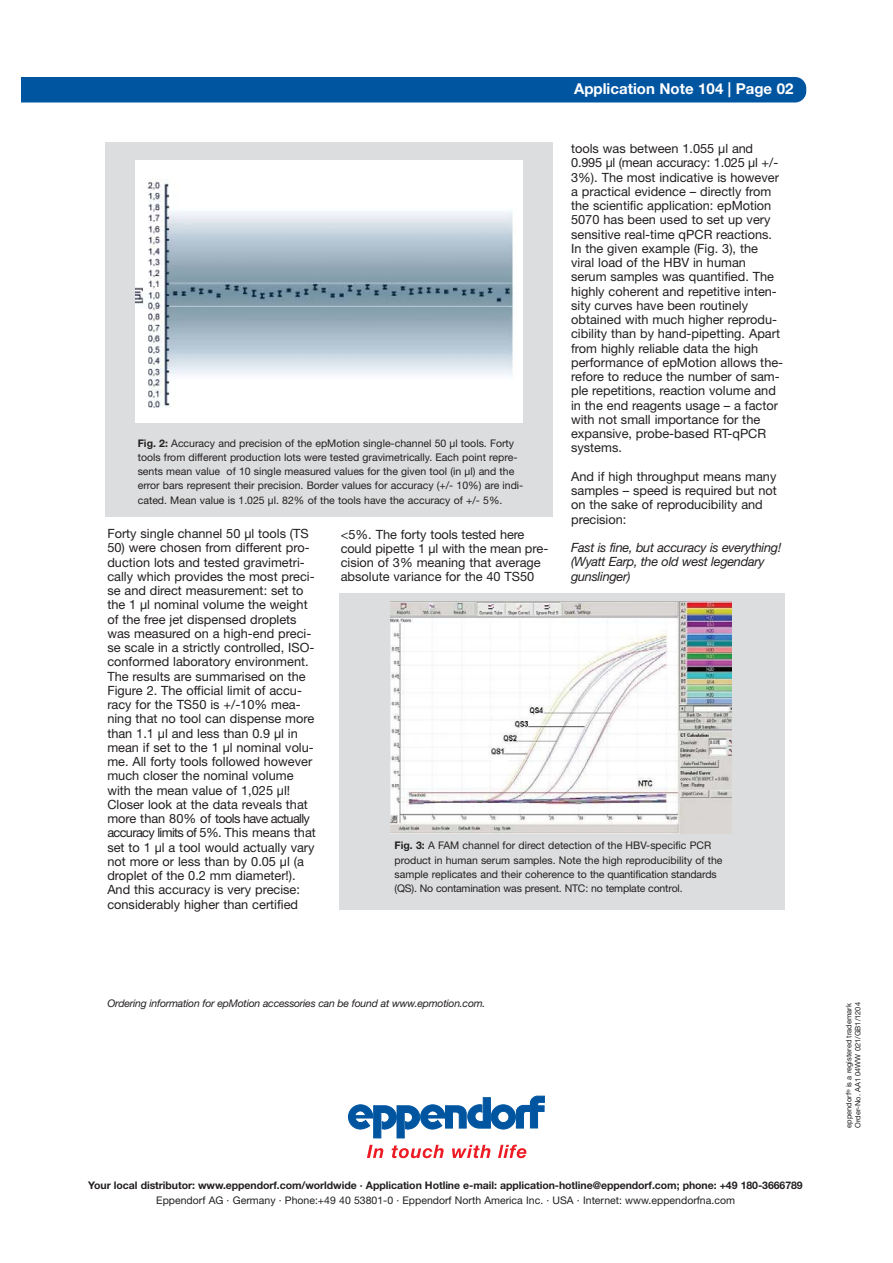
<style>
.page{position:relative;width:893px;height:1263px;background:#fff}
.page>*{position:absolute;margin:0;border:0;box-sizing:border-box;transform-origin:0 0}
.t1{font:700 15px "Helvetica Neue";color:#fff}
.t2{font:12.75px/14.2px "Helvetica Neue";color:#231f20}
.t3{font:italic 12.75px/14.2px "Helvetica Neue";letter-spacing:-.025em;color:#231f20}
.t4{font:10.5px/14.2px "Helvetica Neue";color:#231f20}
.t5{font:700 10.5px "Helvetica Neue";letter-spacing:-.005em;color:#231f20}
.t6{font:italic 10.5px "Helvetica Neue";letter-spacing:-.025em;color:#231f20}
.t7{font:7.5px/9px "Helvetica Neue";color:#231f20}
.s1{font-weight:700}
</style>
<div class="page">
<div style="left:339px;top:593px;width:446px;height:316px;background:#dcddde"></div>
<svg style="left:367px;top:1145px;width:16px;height:13px"></svg>
<svg style="left:391px;top:1145px;width:52px;height:13px"></svg>
<svg style="left:452px;top:1145px;width:38px;height:13px"></svg>
<svg style="left:498px;top:1145px;width:28px;height:13px"></svg>
<svg style="left:348px;top:1096px;width:196px;height:42px"></svg>
<img style="left:390px;top:601px;width:341px;height:232px">
<div style="left:21px;top:77px;width:785px;height:26px;background:#0055a1"></div>
<div style="left:106px;top:143px;width:447px;height:374px;background:#dcddde"></div>
<div style="left:136px;top:160px;width:387px;height:262px;background:#fff"></div>
<img style="left:136px;top:179px;width:377px;height:229px">
<p class="t1" style="left:574px;top:83px;width:221px">Application Note 104 | Page 02</p>
<p class="t2" style="left:571px;top:143px;width:213px">tools was between 1.055 µl and 0.995 µl (mean accuracy: 1.025 µl +/- 3%). The most indicative is however a practical evidence – directly from the scientific application: epMotion 5070 has been used to set up very sensitive real-time qPCR reactions.<br>In the given example (Fig. 3), the viral load of the HBV in human serum samples was quantified. The highly coherent and repetitive inten&shy;sity curves have been routinely obtained with much higher reprodu&shy;cibility than by hand-pipetting. Apart from highly reliable data the high performance of epMotion allows the&shy;refore to reduce the number of sam&shy;ple repetitions, reaction volume and in the end reagents usage – a factor with not small importance for the expansive, probe-based RT-qPCR systems.</p>
<p class="t2" style="left:571px;top:471px;width:207px">And if high throughput means many samples – speed is required but not on the sake of reproducibility and precision:</p>
<p class="t3" style="left:571px;top:542px;width:212px">Fast is fine, but accuracy is everything! (Wyatt Earp, the old west legendary gunslinger)</p>
<p class="t4" style="left:138px;top:437px;width:387px"><span class="s1">Fig. 2:</span> Accuracy and precision of the epMotion single-channel 50 µl tools. Forty tools from different production lots were tested gravimetrically. Each point repre&shy;sents mean value of 10 single measured values for the given tool (in µl) and the error bars represent their precision. Border values for accuracy (+/- 10%) are indi&shy;cated. Mean value is 1.025 µl. 82% of the tools have the accuracy of +/- 5%.</p>
<p class="t2" style="left:341px;top:528px;width:209px">&lt;5%. The forty tools tested here could pipette 1 µl with the mean pre&shy;cision of 3% meaning that average absolute variance for the 40 TS50</p>
<p class="t2" style="left:107px;top:528px;width:203px">Forty single channel 50 µl tools (TS</p>
<p class="t2" style="left:107px;top:542px;width:210px">50) were chosen from different pro&shy;duction lots and tested gravimetri&shy;cally which provides the most preci&shy;se and direct measurement: set to the 1 µl nominal volume the weight of the free jet dispensed droplets was measured on a high-end preci&shy;se scale in a strictly controlled, ISO&shy;conformed laboratory environment.<br>The results are summarised on the Figure 2. The official limit of accu&shy;racy for the TS50 is +/-10% mea&shy;ning that no tool can dispense more than 1.1 µl and less than 0.9 µl in mean if set to the 1 µl nominal volu&shy;me. All forty tools followed however much closer the nominal volume with the mean value of 1,025 µl!<br>Closer look at the data reveals that more than 80% of tools have actually accuracy limits of 5%. This means that set to 1 µl a tool would actually vary not more or less than by 0.05 µl (a droplet of the 0.2 mm diameter!).<br>And this accuracy is very precise: considerably higher than certified</p>
<p class="t4" style="left:394px;top:839px;width:329px"><span class="s1">Fig. 3:</span> A FAM channel for direct detection of the HBV-specific PCR product in human serum samples. Note the high reproducibility of the sample replicates and their coherence to the quantification standards (QS). No contamination was present. NTC: no template control.</p>
<p class="t6" style="left:107px;top:1000px;width:379px">Ordering information for epMotion accessories can be found at www.epmotion.com.</p>
<p class="t5" style="left:88px;top:1182px;width:716px">Your local distributor: www.eppendorf.com/worldwide · Application Hotline e-mail: application-hotline@eppendorf.com; phone: +49 180-3666789</p>
<p class="t4" style="left:156px;top:1195px;width:580px">Eppendorf AG · Germany · Phone:+49 40 53801-0 · Eppendorf North America Inc. · USA · Internet: www.eppendorfna.com</p>
<p class="t7" style="left:845px;top:1128px;width:127px;rotate:-90deg">eppendorf<sup>®</sup> is a registered trademark<br>Order-No. AA1 04WW 021/GB1/1204</p>
</div>
